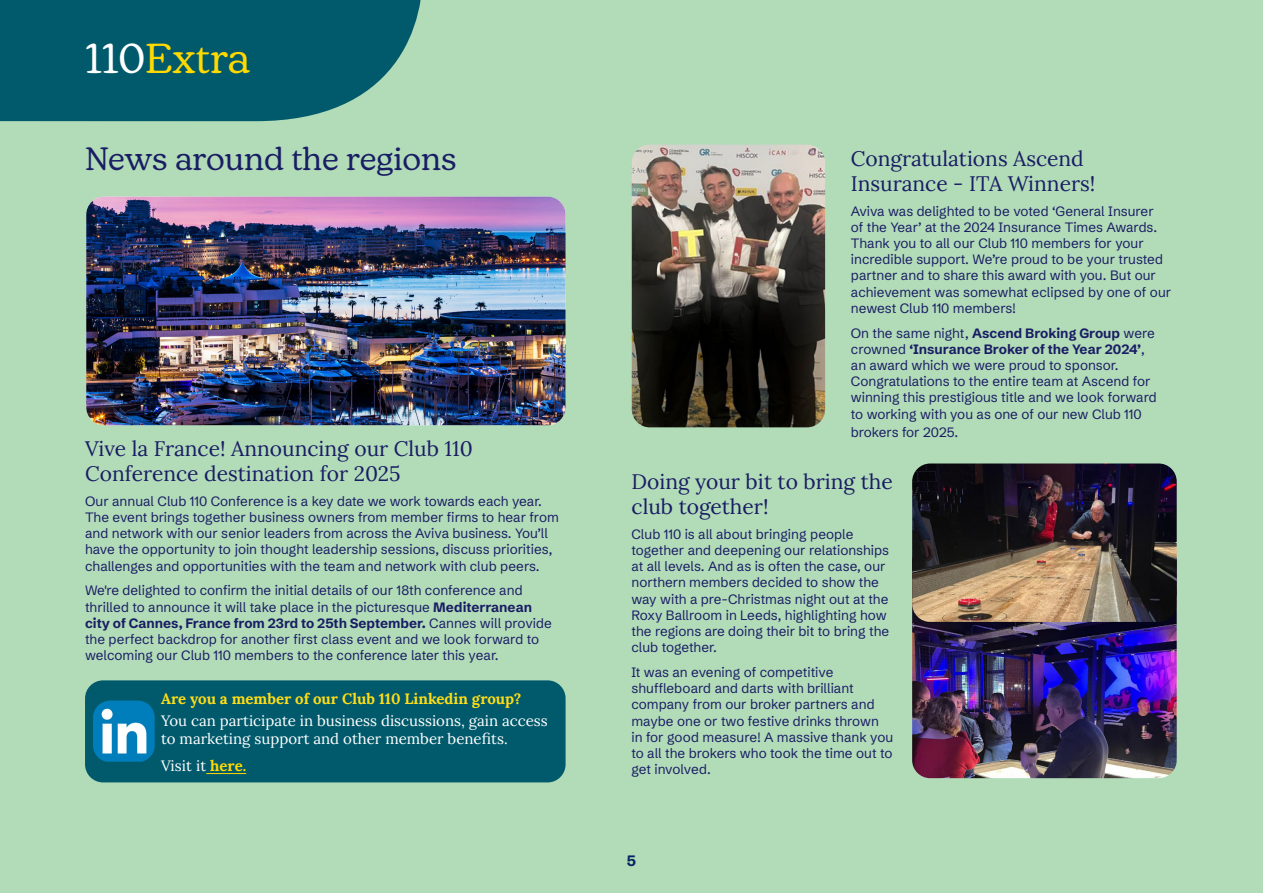
<style>
.page{position:relative;width:1263px;height:893px;background:#b2dbb8}
.page>*{position:absolute;margin:0;border:0;box-sizing:border-box;transform-origin:0 0}
.t1{font:39px "Aviva Curve";letter-spacing:-.005em;color:#ffd900}
.Heading_1{font:30px "Aviva Curve";color:#191d64}
.Heading_2{font:21px/25.2px "Lora";color:#191d64}
.callout_white{font:15px/18px "Lora";color:#fff}
.Heading_3_Yellow{font:700 15px "Lora";color:#ffdd17}
.t2{font:700 15px "Schibsted Grotesk";color:#042364}
.t3{font:13.5px/16.2px "Schibsted Grotesk";color:#191d64}
.s1{color:#fff}
.s2{font-weight:700}
.s3{font-weight:700;color:#ffd900}
</style>
<div class="page">
<img style="left:86px;top:197px;width:480px;height:228px">
<img style="left:632px;top:145px;width:193px;height:282px">
<img style="left:912px;top:622px;width:265px;height:156px">
<img style="left:912px;top:463px;width:265px;height:159px">
<div style="left:85px;top:680px;width:481px;height:102px;background:#005a6c;border-radius:18px"></div>
<hr style="left:206px;top:773px;width:40px;height:1px;background:#ffd900">
<img style="left:93px;top:701px;width:62px;height:61px">
<svg style="left:0;top:0;width:421px;height:121px;background:#0e6472"></svg>
<p class="t1" style="left:85px;top:33px;width:167px"><span class="s1">110</span>Extra</p>
<p class="Heading_1" style="left:85px;top:140px;width:373px">News around the regions</p>
<p class="Heading_2" style="left:85px;top:434px;width:389px">Vive la France! Announcing our Club 110<br>Conference destination for 2025</p>
<p class="t3" style="left:85px;top:491px;width:475px">Our annual Club 110 Conference is a key date we work towards each year.<br>The event brings together business owners from member firms to hear from and network with our senior leaders from across the Aviva business. You’ll have the opportunity to join thought leadership sessions, discuss priorities, challenges and opportunities with the team and network with club peers.</p>
<p class="t3" style="left:85px;top:581px;width:468px">We're delighted to confirm the initial details of our 18th conference and thrilled to announce it will take place in the picturesque <span class="s2">Mediterranean city of Cannes, France from 23rd to 25th September.</span> Cannes will provide the perfect backdrop for another first class event and we look forward to welcoming our Club 110 members to the conference later this year.</p>
<p class="Heading_3_Yellow" style="left:161px;top:686px;width:362px">Are you a member of our Club 110 Linkedin group?</p>
<p class="callout_white" style="left:161px;top:711px;width:388px">You can participate in business discussions, gain access to marketing support and other member benefits.</p>
<p class="callout_white" style="left:161px;top:755px;width:87px">Visit it <span class="s3">here.</span></p>
<p class="Heading_2" style="left:851px;top:144px;width:246px">Congratulations Ascend<br>Insurance - ITA Winners!</p>
<p class="t3" style="left:851px;top:201px;width:322px">Aviva was delighted to be voted ‘General Insurer<br>of the Year’ at the 2024 Insurance Times Awards.<br>Thank you to all our Club 110 members for your incredible support. We’re proud to be your trusted partner and to share this award with you. But our achievement was somewhat eclipsed by one of our newest Club 110 members!</p>
<p class="t3" style="left:851px;top:323px;width:307px">On the same night, <span class="s2">Ascend Broking Group</span> were crowned <span class="s2">‘Insurance Broker of the Year 2024’</span>, an award which we were proud to sponsor.<br>Congratulations to the entire team at Ascend for winning this prestigious title and we look forward to working with you as one of our new Club 110</p>
<p class="t3" style="left:851px;top:422px;width:109px">brokers for 2025.</p>
<p class="Heading_2" style="left:631px;top:467px;width:263px">Doing your bit to bring the club together!</p>
<p class="t3" style="left:631px;top:524px;width:259px">Club 110 is all about bringing people together and deepening our relationships at all levels. And as is often the case, our northern members decided to show the way with a pre-Christmas night out at the Roxy Ballroom in Leeds, highlighting how the regions are doing their bit to bring the club together.</p>
<p class="t3" style="left:631px;top:662px;width:263px">It was an evening of competitive shuffleboard and darts with brilliant company from our broker partners and maybe one or two festive drinks thrown in for good measure! A massive thank you to all the brokers who took the time out to get involved.</p>
<p class="t2" style="left:627px;top:848px;width:11px">5</p>
</div>
